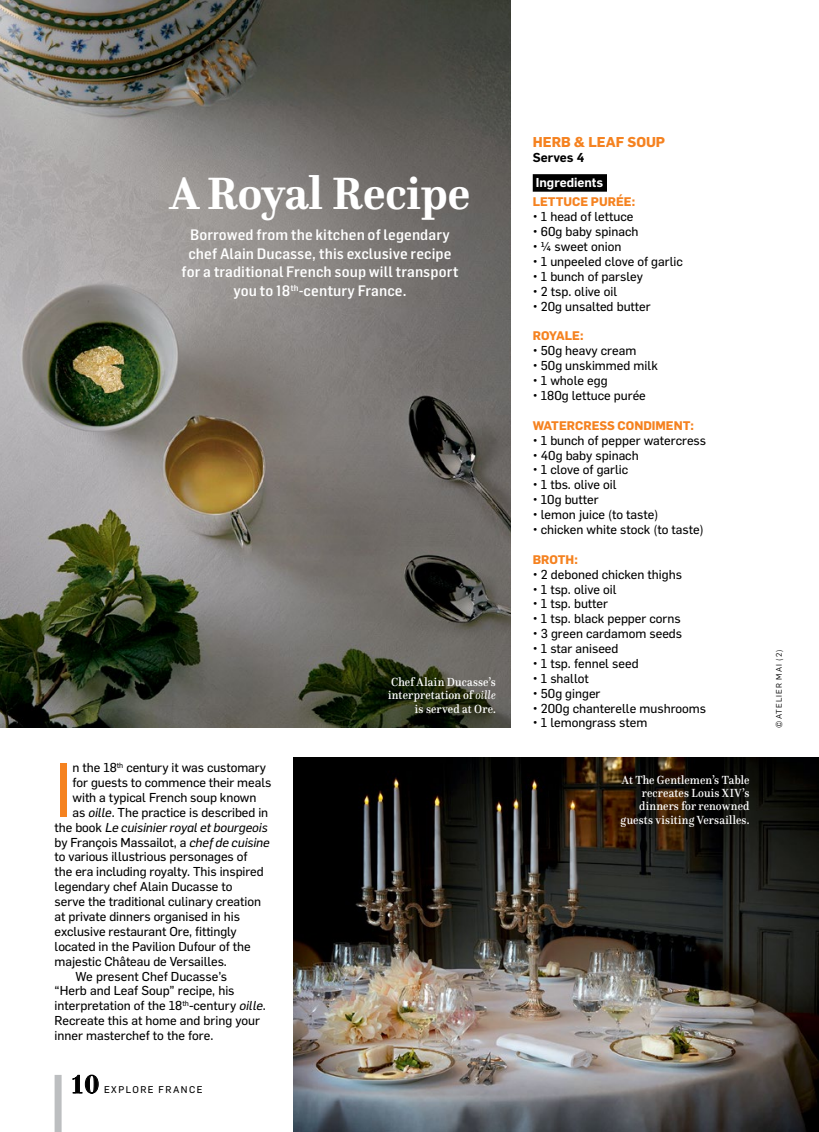
<style>
.page{position:relative;width:819px;height:1132px;background:#fff}
.page>*{position:absolute;margin:0;border:0;box-sizing:border-box;transform-origin:0 0}
.t1{font:75.25px "Flama Semicondensed Basic";color:#f58220}
.t2{font:700 47.25px "Questa";color:#fff;scale:.95 1}
.t3{font:700 24.5px "Trianon Display";color:#000}
.t4{font:500 14.88px/18.4px "Flama Semicondensed";letter-spacing:.005em;color:#fff;text-align:center;scale:1.05 1}
.t5{font:700 14px "Flama";color:#f58220}
.t6{font:12.6px "Flama Basic";color:#000}
.t7{font:italic 12.6px "Flama Basic";letter-spacing:-.005em;color:#000}
.t8{font:600 12.6px "Flama";color:#fff}
.t9{font:600 12.6px "Flama";color:#000}
.t10{font:500 12.25px/13.1px "Questa";letter-spacing:.015em;color:#fff;text-align:right;scale:.9 1}
.t11{font:700 12.25px "Flama";color:#f58220}
.t12{font:9.62px "Flama Basic";letter-spacing:.15em;color:#000}
.t13{font:7.88px "Flama";letter-spacing:.13em;color:#000}
.s1{font-style:italic}
.s2{font-style:normal}
.s3{font-weight:400;font-style:italic}
</style>
<div class="page">
<svg style="left:72px;top:1074px;width:27px;height:19px"></svg>
<div style="left:55px;top:1074px;width:7px;height:57px;background:#bcbec0"></div>
<img style="left:0;top:0;width:510px;height:727px">
<img style="left:294px;top:757px;width:525px;height:374px">
<div style="left:532px;top:174px;width:75px;height:18px;background:#000"></div>
<h2 class="t2" style="left:170px;top:164px;width:318px">A Royal Recipe</h2>
<p class="t4" style="left:181px;top:225px;width:265px">Borrowed from the kitchen of legendary chef Alain Ducasse, this exclusive recipe for a traditional French soup will transport you to 18<sup>th</sup>-century France.</p>
<h1 class="t1" style="left:55px;top:741px;width:19px">I</h1>
<p class="t6" style="left:73px;top:758px;width:195px">n the 18<sup>th</sup> century it was customary</p>
<p class="t6" style="left:73px;top:773px;width:200px">for guests to commence their meals</p>
<p class="t6" style="left:73px;top:788px;width:185px">with a typical French soup known</p>
<p class="t6" style="left:73px;top:803px;width:197px">as <span class="s1">oille</span>. The practice is described in</p>
<p class="t7" style="left:55px;top:818px;width:214px"><span class="s2">the book</span> Le cuisinier royal et bourgeois</p>
<p class="t6" style="left:55px;top:833px;width:217px">by François Massailot, a <span class="s1">chef de cuisine</span></p>
<p class="t6" style="left:55px;top:847px;width:194px">to various illustrious personages of</p>
<p class="t6" style="left:55px;top:862px;width:211px">the era including royalty. This inspired</p>
<p class="t6" style="left:55px;top:877px;width:179px">legendary chef Alain Ducasse to</p>
<p class="t6" style="left:55px;top:892px;width:208px">serve the traditional culinary creation</p>
<p class="t6" style="left:55px;top:907px;width:187px">at private dinners organised in his</p>
<p class="t6" style="left:55px;top:922px;width:184px">exclusive restaurant Ore, fittingly</p>
<p class="t6" style="left:55px;top:937px;width:197px">located in the Pavilion Dufour of the</p>
<p class="t6" style="left:55px;top:952px;width:174px">majestic Château de Versailles.</p>
<p class="t6" style="left:76px;top:966px;width:153px">We present Chef Ducasse’s</p>
<p class="t6" style="left:55px;top:981px;width:181px">“Herb and Leaf Soup” recipe, his</p>
<p class="t6" style="left:55px;top:996px;width:213px">interpretation of the 18<sup>th</sup>-century <span class="s1">oille</span>.</p>
<p class="t6" style="left:55px;top:1011px;width:207px">Recreate this at home and bring your</p>
<p class="t6" style="left:55px;top:1026px;width:160px">inner masterchef to the fore.</p>
<h3 class="t3" style="left:69px;top:1064px;width:32px">10</h3>
<p class="t12" style="left:104px;top:1082px;width:100px">EXPLORE FRANCE</p>
<p class="t10" style="left:388px;top:675px;width:121px">Chef Alain Ducasse’s interpretation of <span class="s3">oille </span>is served at Ore.</p>
<p class="t5" style="left:532px;top:132px;width:134px">HERB &amp; LEAF SOUP</p>
<p class="t9" style="left:532px;top:148px;width:53px">Serves 4</p>
<p class="t8" style="left:536px;top:173px;width:69px">Ingredients</p>
<p class="t11" style="left:532px;top:193px;width:104px">LETTUCE PURÉE:</p>
<p class="t6" style="left:532px;top:208px;width:102px">• 1 head of lettuce</p>
<p class="t6" style="left:532px;top:223px;width:107px">• 60g baby spinach</p>
<p class="t6" style="left:532px;top:238px;width:90px">• ¼ sweet onion</p>
<p class="t6" style="left:532px;top:252px;width:151px">• 1 unpeeled clove of garlic</p>
<p class="t6" style="left:532px;top:267px;width:112px">• 1 bunch of parsley</p>
<p class="t6" style="left:532px;top:282px;width:86px">• 2 tsp. olive oil</p>
<p class="t6" style="left:532px;top:297px;width:119px">• 20g unsalted butter</p>
<p class="t11" style="left:532px;top:327px;width:52px">ROYALE:</p>
<p class="t6" style="left:532px;top:342px;width:105px">• 50g heavy cream</p>
<p class="t6" style="left:532px;top:357px;width:127px">• 50g unskimmed milk</p>
<p class="t6" style="left:532px;top:371px;width:76px">• 1 whole egg</p>
<p class="t6" style="left:532px;top:386px;width:115px">• 180g lettuce purée</p>
<p class="t11" style="left:532px;top:416px;width:163px">WATERCRESS CONDIMENT:</p>
<p class="t6" style="left:532px;top:431px;width:175px">• 1 bunch of pepper watercress</p>
<p class="t6" style="left:532px;top:446px;width:107px">• 40g baby spinach</p>
<p class="t6" style="left:532px;top:461px;width:97px">• 1 clove of garlic</p>
<p class="t6" style="left:532px;top:476px;width:85px">• 1 tbs. olive oil</p>
<p class="t6" style="left:532px;top:490px;width:67px">• 10g butter</p>
<p class="t6" style="left:532px;top:505px;width:127px">• lemon juice (to taste)</p>
<p class="t6" style="left:532px;top:520px;width:172px">• chicken white stock (to taste)</p>
<p class="t11" style="left:532px;top:550px;width:47px">BROTH:</p>
<p class="t6" style="left:532px;top:565px;width:151px">• 2 deboned chicken thighs</p>
<p class="t6" style="left:532px;top:580px;width:85px">• 1 tsp. olive oil</p>
<p class="t6" style="left:532px;top:595px;width:77px">• 1 tsp. butter</p>
<p class="t6" style="left:532px;top:609px;width:149px">• 1 tsp. black pepper corns</p>
<p class="t6" style="left:532px;top:624px;width:151px">• 3 green cardamom seeds</p>
<p class="t6" style="left:532px;top:639px;width:87px">• 1 star aniseed</p>
<p class="t6" style="left:532px;top:654px;width:107px">• 1 tsp. fennel seed</p>
<p class="t6" style="left:532px;top:669px;width:58px">• 1 shallot</p>
<p class="t6" style="left:532px;top:684px;width:69px">• 50g ginger</p>
<p class="t6" style="left:532px;top:699px;width:175px">• 200g chanterelle mushrooms</p>
<p class="t6" style="left:532px;top:714px;width:116px">• 1 lemongrass stem</p>
<p class="t10" style="left:620px;top:773px;width:145px">At The Gentlemen’s Table recreates Louis XIV’s dinners for renowned guests visiting Versailles.</p>
<p class="t13" style="left:773px;top:727px;width:79px;rotate:-90deg">©ATELIER MAI (2)</p>
</div>
